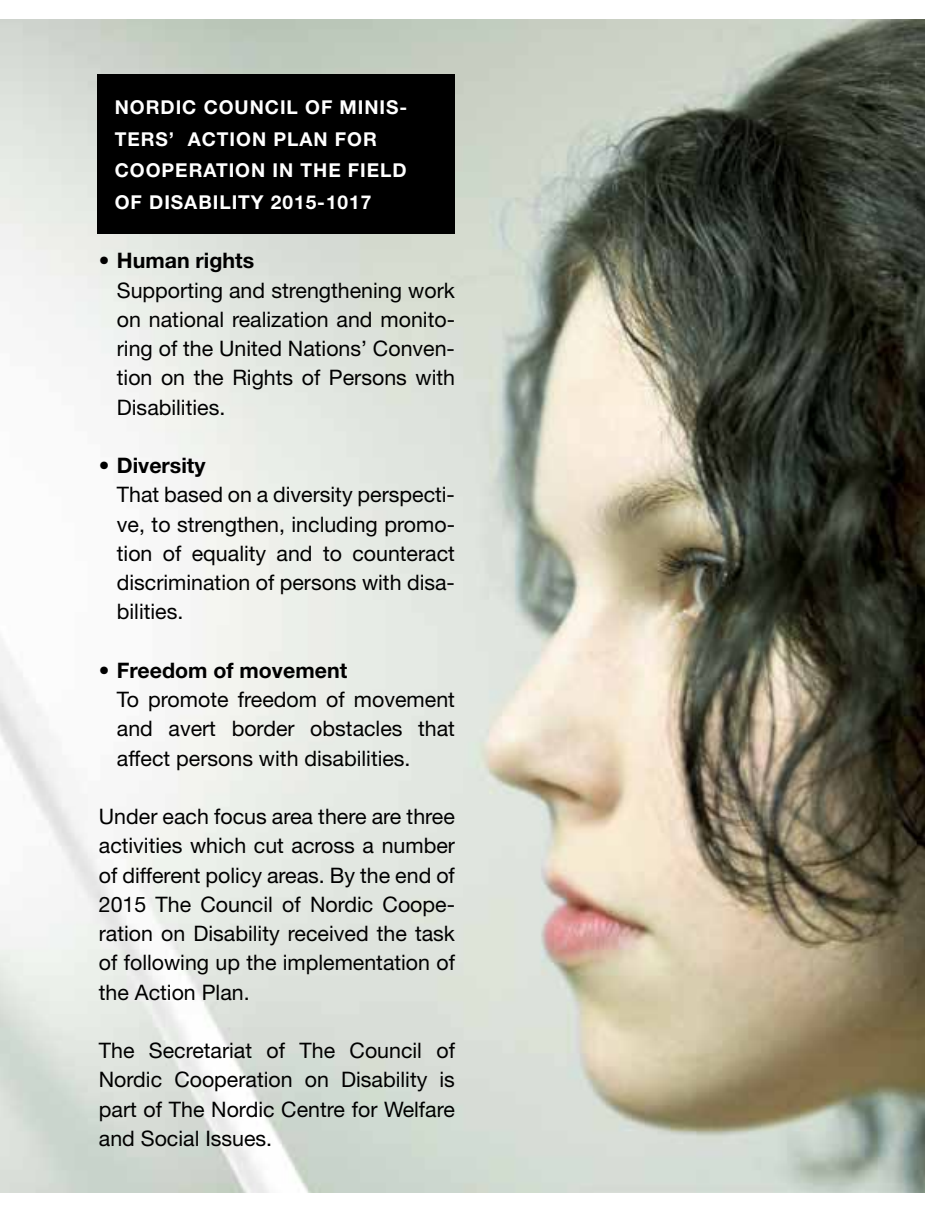
<style>
.page{position:relative;width:944px;height:1212px;background:#fff}
.page>*{position:absolute;margin:0;border:0;box-sizing:border-box;transform-origin:0 0}
.t1{font:21.38px/29.2px "Helvetica Neue LT Std";color:#000;text-align:justify}
.t2{font:700 21.38px "Helvetica Neue LT Std";color:#000}
.t3{font:700 19.12px/31.5px "Helvetica Neue LT Std";letter-spacing:.05em;color:#fff}
</style>
<div class="page">
<img style="left:0;top:19px;width:925px;height:1174px">
<div style="left:98px;top:74px;width:357px;height:159px;background:#000"></div>
<p class="t3" style="left:115px;top:91px;width:294px">NORDIC COUNCIL OF MINIS-<br>TERS’ ACTION PLAN FOR<br>COOPERATION IN THE FIELD<br>OF DISABILITY 2015-1017</p>
<p class="t2" style="left:99px;top:247px;width:157px">• Human rights</p>
<p class="t1" style="left:117px;top:275px;width:340px">Supporting and strengthening work on national realization and monito&shy;ring of the United Nations’ Conven&shy;tion on the Rights of Persons with Disabilities.</p>
<p class="t2" style="left:99px;top:452px;width:108px">• Diversity</p>
<p class="t1" style="left:117px;top:480px;width:340px">That based on a diversity perspecti&shy;ve, to strengthen, including promo&shy;tion of equality and to counteract discrimination of persons with disa&shy;bilities.</p>
<p class="t2" style="left:99px;top:657px;width:250px">• Freedom of movement</p>
<p class="t1" style="left:117px;top:684px;width:340px">To promote freedom of movement and avert border obstacles that affect persons with disabilities.</p>
<p class="t1" style="left:99px;top:801px;width:358px">Under each focus area there are three activities which cut across a number of different policy areas. By the end of 2015 The Council of Nordic Coope&shy;ration on Disability received the task of following up the implementation of the Action Plan.</p>
<p class="t1" style="left:99px;top:1035px;width:358px">The Secretariat of The Council of Nordic Cooperation on Disability is part of The Nordic Centre for Welfare and Social Issues.</p>
</div>
